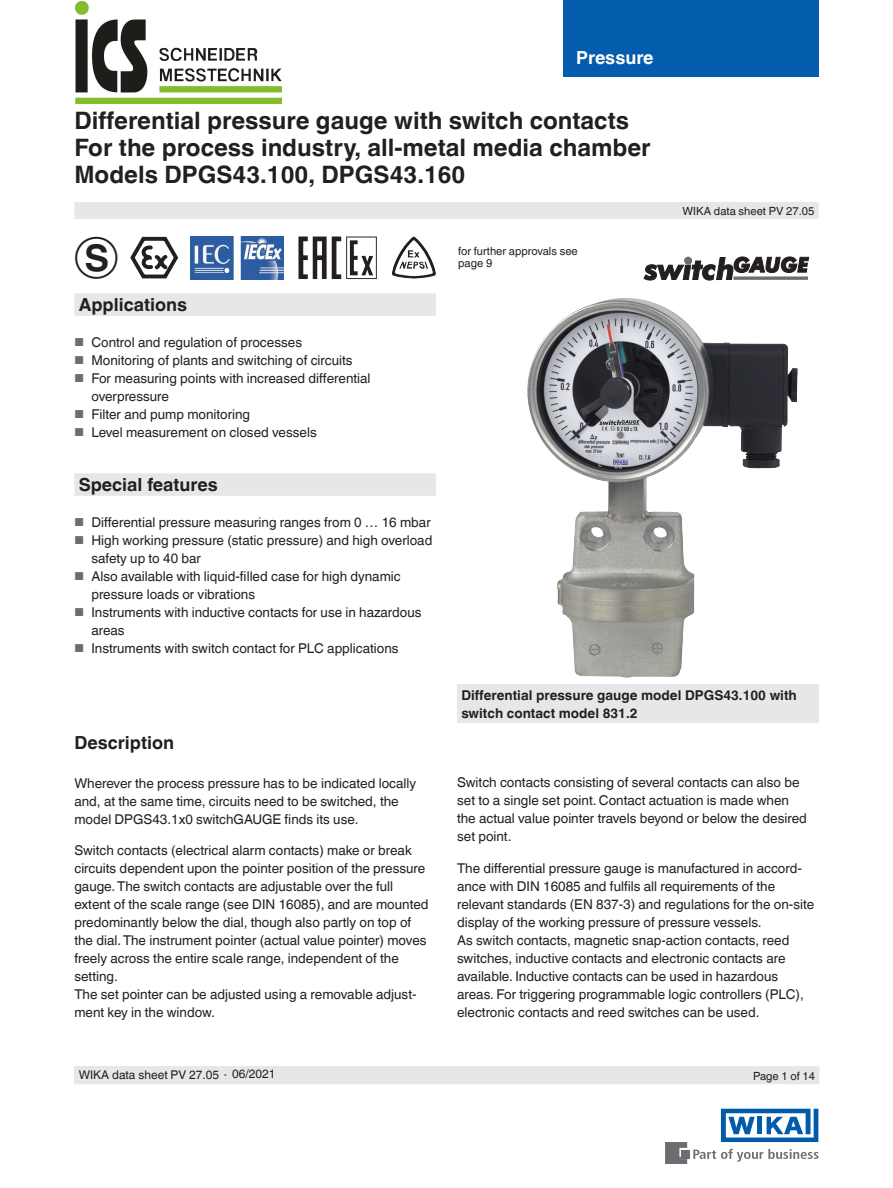
<style>
.page{position:relative;width:893px;height:1188px;background:#fff}
.page>*{position:absolute;margin:0;border:0;box-sizing:border-box;transform-origin:0 0}
.t1{font:46.5px "Wika";color:#231f20}
.t2{font:700 24px/27px "Helvetica World";color:#231f20}
.t3{font:700 18px "Helvetica World";color:#231f20}
.t4{font:700 18px "Helvetica World";color:#fff}
.t5{font:13.5px/18px "Helvetica World";color:#231f20}
.t6{font:700 13.5px/18px "Helvetica World";color:#231f20}
.t7{font:12px "Helvetica World";color:#231f20}
.t8{font:11.25px "Helvetica World";color:#231f20}
.s1{font-size:11.55px;color:#6c6d70}
.s2{font-size:11.25px}
</style>
<div class="page">
<svg style="left:693px;top:1149px;width:126px;height:13px"></svg>
<div style="left:682px;top:1150px;width:8px;height:8px;background:#6c6d70"></div>
<svg style="left:665px;top:1142px;width:22px;height:22px"></svg>
<svg style="left:721px;top:1109px;width:97px;height:33px"></svg>
<div style="left:563px;top:0;width:256px;height:77px;background:#035cac"></div>
<div style="left:74px;top:202px;width:745px;height:17px;background:#e6e7e9"></div>
<div style="left:74px;top:1066px;width:745px;height:18px;background:#e6e7e9"></div>
<img style="left:527px;top:298px;width:271px;height:380px">
<div style="left:74px;top:293px;width:362px;height:23px;background:#e6e7e9"></div>
<div style="left:74px;top:473px;width:362px;height:23px;background:#e6e7e9"></div>
<div style="left:457px;top:685px;width:362px;height:38px;background:#e6e7e9"></div>
<svg style="left:643px;top:256px;width:166px;height:24px"></svg>
<div style="left:685px;top:257px;width:6px;height:7px;background:#6c6d70;border-radius:50%"></div>
<div style="left:684px;top:257px;width:8px;height:7px;border:1px solid #6c6d70;border-radius:50%"></div>
<hr style="left:733px;top:277px;width:75px;height:3px;background:#6c6d70">
<svg style="left:130px;top:237px;width:49px;height:42px"></svg>
<svg style="left:298px;top:237px;width:79px;height:42px"></svg>
<img style="left:191px;top:237px;width:92px;height:42px">
<img style="left:397px;top:237px;width:16px;height:21px">
<img style="left:76px;top:1px;width:205px;height:103px">
<h3 class="t4" style="left:576px;top:47px;width:79px">Pressure</h3>
<h2 class="t2" style="left:74px;top:107px;width:578px">Differential pressure gauge with switch contacts<br>For the process industry, all-metal media chamber<br>Models DPGS43.100, DPGS43.160</h2>
<h1 class="t1" style="left:74px;top:234px;width:46px">k</h1>
<h3 class="t3" style="left:79px;top:294px;width:110px">Applications</h3>
<p class="t5" style="left:74px;top:333px;width:229px"><span class="s1">■</span> Control and regulation of processes</p>
<p class="t5" style="left:74px;top:351px;width:280px"><span class="s1">■</span> Monitoring of plants and switching of circuits</p>
<p class="t5" style="left:91px;top:369px;width:281px;text-indent:-17px"><span class="s1">■</span> For measuring points with increased differential overpressure</p>
<p class="t5" style="left:74px;top:405px;width:177px"><span class="s1">■</span> Filter and pump monitoring</p>
<p class="t5" style="left:74px;top:423px;width:244px"><span class="s1">■</span> Level measurement on closed vessels</p>
<h3 class="t3" style="left:79px;top:474px;width:141px">Special features</h3>
<p class="t5" style="left:74px;top:513px;width:358px"><span class="s1">■</span> Differential pressure measuring ranges from 0 … 16 mbar</p>
<p class="t5" style="left:91px;top:531px;width:342px;text-indent:-17px"><span class="s1">■</span> High working pressure (static pressure) and high overload safety up to 40 bar</p>
<p class="t5" style="left:91px;top:567px;width:311px;text-indent:-17px"><span class="s1">■</span> Also available with liquid-filled case for high dynamic pressure loads or vibrations</p>
<p class="t5" style="left:91px;top:603px;width:332px;text-indent:-17px"><span class="s1">■</span> Instruments with inductive contacts for use in hazardous areas</p>
<p class="t5" style="left:74px;top:639px;width:326px"><span class="s1">■</span> Instruments with switch contact for PLC applications</p>
<p class="t8" style="left:458px;top:244px;width:121px">for further approvals see</p>
<p class="t8" style="left:458px;top:257px;width:36px">page 9</p>
<p class="t8" style="left:682px;top:204px;width:133px">WIKA data sheet PV 27.05</p>
<h3 class="t3" style="left:74px;top:732px;width:101px">Description</h3>
<p class="t5" style="left:74px;top:774px;width:343px">Wherever the process pressure has to be indicated locally and, at the same time, circuits need to be switched, the model DPGS43.1x0 switchGAUGE finds its use.</p>
<p class="t5" style="left:74px;top:841px;width:356px">Switch contacts (electrical alarm contacts) make or break circuits dependent upon the pointer position of the pressure gauge. The switch contacts are adjustable over the full extent of the scale range (see DIN 16085), and are mounted predominantly below the dial, though also partly on top of the dial. The instrument pointer (actual value pointer) moves freely across the entire scale range, independent of the setting.<br>The set pointer can be adjusted using a removable adjust&shy;ment key in the window.</p>
<p class="t7" style="left:79px;top:1068px;width:198px">WIKA data sheet PV 27.05 <span class="s2">∙</span> 06/2021</p>
<p class="t6" style="left:461px;top:686px;width:337px">Differential pressure gauge model DPGS43.100 with switch contact model 831.2</p>
<p class="t5" style="left:457px;top:774px;width:351px">Switch contacts consisting of several contacts can also be set to a single set point. Contact actuation is made when the actual value pointer travels beyond or below the desired set point.</p>
<p class="t5" style="left:457px;top:859px;width:359px">The differential pressure gauge is manufactured in accord&shy;ance with DIN 16085 and fulfils all requirements of the relevant standards (EN 837-3) and regulations for the on-site display of the working pressure of pressure vessels.<br>As switch contacts, magnetic snap-action contacts, reed switches, inductive contacts and electronic contacts are available. Inductive contacts can be used in hazardous areas. For triggering programmable logic controllers (PLC), electronic contacts and reed switches can be used.</p>
<p class="t8" style="left:753px;top:1069px;width:63px">Page 1 of 14</p>
</div>
